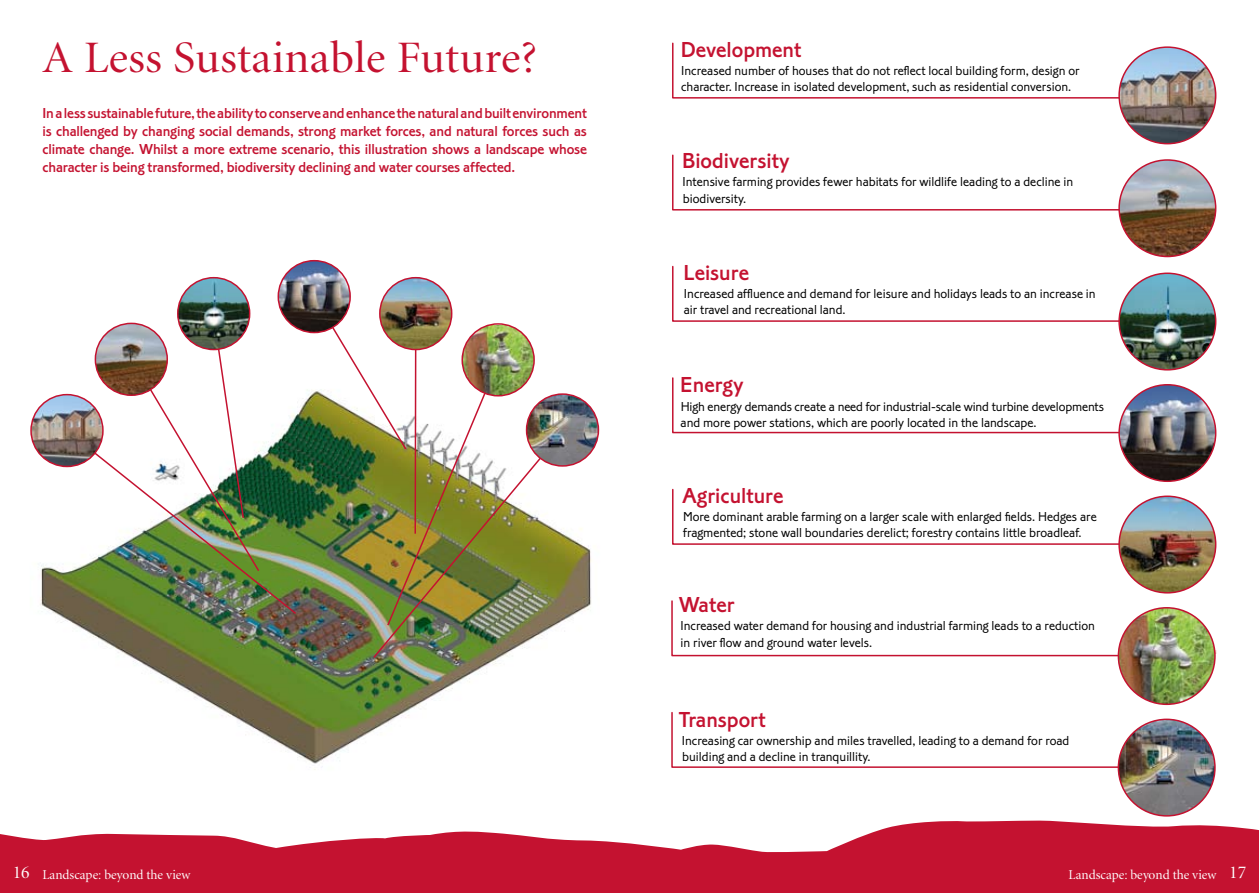
<style>
.page{position:relative;width:1259px;height:893px;background:#fff}
.page>*{position:absolute;margin:0;border:0;box-sizing:border-box;transform-origin:0 0}
.t1{font:45px "Minion Display";letter-spacing:.01em;color:#c41230;scale:1.04 1}
.t2{font:22.5px "Corinthian Medium Plain";color:#c41230}
.t3{font:15px/18px "Corinthian Medium Plain";letter-spacing:-.01em;color:#c41230;text-align:justify}
.t4{font:13.5px/16.2px "Corinthian Light Plain";color:#000}
.t5{font:13.5px "Minion Display";color:#fff}
.s1{font-size:18px}
</style>
<div class="page">
<svg style="left:0;top:831px;width:629px;height:62px;fill:#c41230"></svg>
<svg style="left:629px;top:821px;width:630px;height:72px;fill:#c41230"></svg>
<svg style="left:672px;top:42px;width:453px;height:57px"></svg>
<img style="left:1119px;top:47px;width:96px;height:97px;border-radius:50%">
<div style="left:1118px;top:46px;width:98px;height:98px;border:2px solid #c41230;border-radius:50%"></div>
<svg style="left:672px;top:154px;width:453px;height:57px"></svg>
<img style="left:1119px;top:160px;width:96px;height:96px;border-radius:50%">
<div style="left:1118px;top:159px;width:98px;height:98px;border:2px solid #c41230;border-radius:50%"></div>
<svg style="left:672px;top:265px;width:453px;height:57px"></svg>
<img style="left:1119px;top:274px;width:96px;height:96px;border-radius:50%">
<div style="left:1118px;top:273px;width:98px;height:98px;border:2px solid #c41230;border-radius:50%"></div>
<svg style="left:672px;top:488px;width:453px;height:57px"></svg>
<img style="left:1119px;top:496px;width:96px;height:97px;border-radius:50%">
<div style="left:1118px;top:495px;width:98px;height:99px;border:2px solid #c41230;border-radius:50%"></div>
<svg style="left:672px;top:377px;width:453px;height:57px"></svg>
<img style="left:1119px;top:385px;width:96px;height:96px;border-radius:50%">
<div style="left:1118px;top:384px;width:98px;height:98px;border:2px solid #c41230;border-radius:50%"></div>
<svg style="left:671px;top:712px;width:453px;height:56px"></svg>
<img style="left:1118px;top:719px;width:97px;height:97px;border-radius:50%">
<div style="left:1117px;top:719px;width:98px;height:98px;border:2px solid #c41230;border-radius:50%"></div>
<svg style="left:671px;top:600px;width:453px;height:57px"></svg>
<img style="left:1118px;top:608px;width:97px;height:96px;border-radius:50%">
<div style="left:1117px;top:607px;width:98px;height:98px;border:2px solid #c41230;border-radius:50%"></div>
<img style="left:30px;top:389px;width:570px;height:381px">
<img style="left:65px;top:312px;width:233px;height:303px">
<img style="left:312px;top:302px;width:253px;height:357px">
<img style="left:31px;top:395px;width:72px;height:71px;border-radius:50%">
<div style="left:30px;top:394px;width:74px;height:73px;border:2px solid #c41230;border-radius:50%"></div>
<img style="left:95px;top:323px;width:72px;height:72px;border-radius:50%">
<div style="left:95px;top:323px;width:73px;height:73px;border:2px solid #c41230;border-radius:50%"></div>
<img style="left:178px;top:278px;width:72px;height:72px;border-radius:50%">
<div style="left:177px;top:277px;width:73px;height:73px;border:2px solid #c41230;border-radius:50%"></div>
<img style="left:380px;top:278px;width:72px;height:70px">
<div style="left:379px;top:277px;width:73px;height:73px;border:2px solid #c41230;border-radius:50%"></div>
<img style="left:278px;top:261px;width:72px;height:71px;border-radius:50%">
<div style="left:277px;top:260px;width:74px;height:73px;border:2px solid #c41230;border-radius:50%"></div>
<img style="left:526px;top:394px;width:72px;height:72px;border-radius:50%">
<div style="left:526px;top:393px;width:73px;height:74px;border:2px solid #c41230;border-radius:50%"></div>
<img style="left:462px;top:325px;width:72px;height:71px;border-radius:50%">
<div style="left:461px;top:323px;width:74px;height:73px;border:2px solid #c41230;border-radius:50%"></div>
<h1 class="t1" style="left:43px;top:36px;width:477px">A Less Sustainable Future?</h1>
<p class="t3" style="left:43px;top:104px;width:546px">In a less sustainable future, the ability to conserve and enhance the natural and built environment is challenged by changing social demands, strong market forces, and natural forces such as climate change. Whilst a more extreme scenario, this illustration shows a landscape whose character is being transformed, biodiversity declining and water courses affected.</p>
<h2 class="t2" style="left:681px;top:36px;width:122px">Development</h2>
<p class="t4" style="left:681px;top:62px;width:400px">Increased number of houses that do not reflect local building form, design or character. Increase in isolated development, such as residential conversion.</p>
<h2 class="t2" style="left:682px;top:147px;width:109px">Biodiversity</h2>
<p class="t4" style="left:682px;top:174px;width:392px">Intensive farming provides fewer habitats for wildlife leading to a decline in biodiversity.</p>
<h2 class="t2" style="left:683px;top:259px;width:67px">Leisure</h2>
<p class="t4" style="left:684px;top:285px;width:413px">Increased affluence and demand for leisure and holidays leads to an increase in air travel and recreational land.</p>
<h2 class="t2" style="left:680px;top:371px;width:65px">Energy</h2>
<p class="t4" style="left:680px;top:398px;width:425px">High energy demands create a need for industrial-scale wind turbine developments and more power stations, which are poorly located in the landscape.</p>
<h2 class="t2" style="left:682px;top:482px;width:103px">Agriculture</h2>
<p class="t4" style="left:683px;top:508px;width:415px">More dominant arable farming on a larger scale with enlarged fields. Hedges are fragmented; stone wall boundaries derelict; forestry contains little broadleaf.</p>
<h2 class="t2" style="left:679px;top:591px;width:57px">Water</h2>
<p class="t4" style="left:680px;top:618px;width:416px">Increased water demand for housing and industrial farming leads to a reduction in river flow and ground water levels.</p>
<h2 class="t2" style="left:678px;top:706px;width:89px">Transport</h2>
<p class="t4" style="left:682px;top:732px;width:389px">Increasing car ownership and miles travelled, leading to a demand for road building and a decline in tranquillity.</p>
<p class="t5" style="left:13px;top:868px;width:179px"><span class="s1">16</span> Landscape: beyond the view</p>
<p class="t5" style="left:1068px;top:868px;width:178px">Landscape: beyond the view <span class="s1">17</span></p>
</div>
